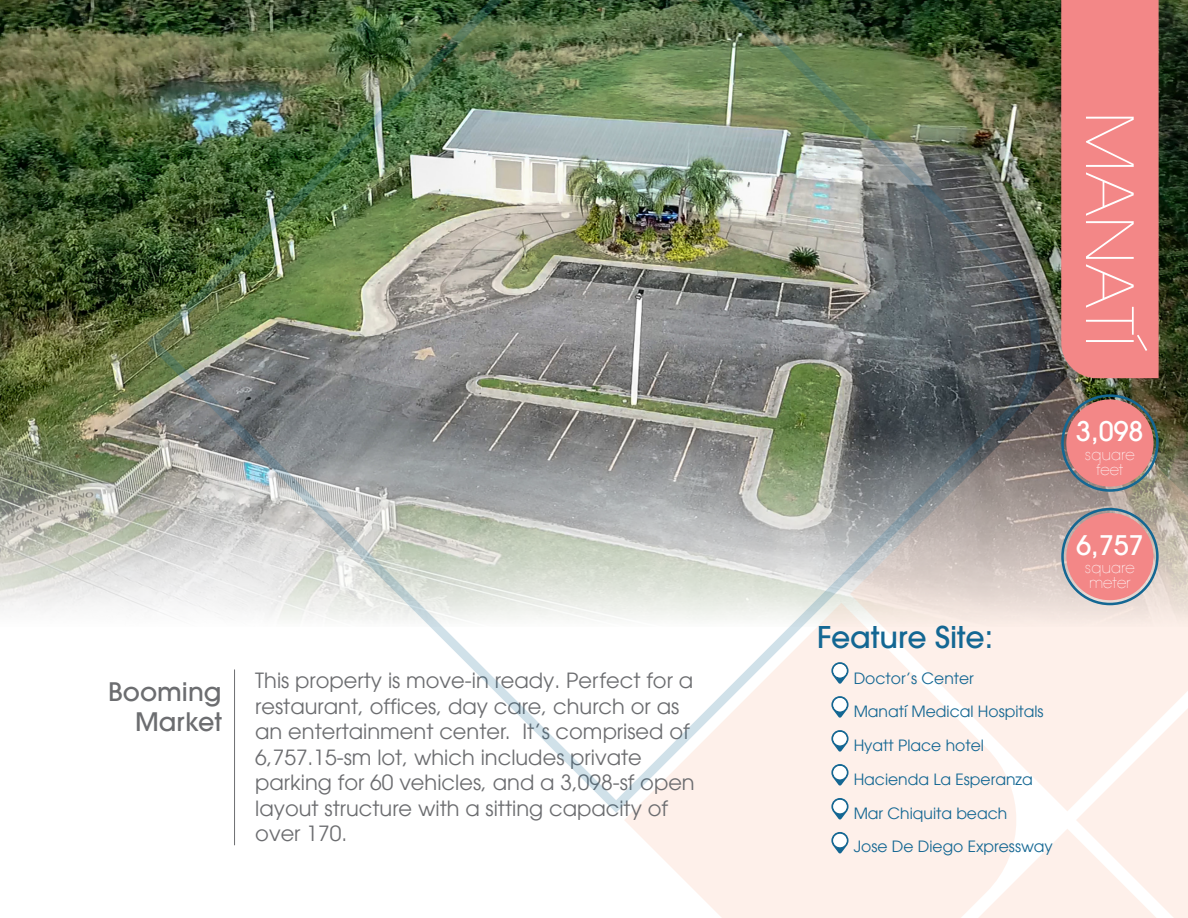
<style>
.page{position:relative;width:1188px;height:918px;background:#fff}
.page>*{position:absolute;margin:0;border:0;box-sizing:border-box;transform-origin:0 0}
.t1{font:200 64.5px "Avant Garde LT";color:#fff}
.t2{font:500 30px "Avant Garde LT";color:#146793}
.t3{font:500 27px "Avant Garde LT";color:#fff}
.t4{font:500 25.5px/30.6px "Avant Garde LT";color:#6c6d70;text-align:right}
.t5{font:21px/25.5px "Avant Garde LT";color:#6c6d70}
.t6{font:15.6px/33.8px "Avant Garde LT";color:#146793}
.t7{font:200 15px/15px "Avant Garde LT";color:#fff;text-align:center}
</style>
<div class="page">
<img style="left:0;top:0;width:1188px;height:419px">
<svg style="left:0;top:419px;width:147px;height:192px;background:#b2b5a5"></svg>
<svg style="left:624px;top:813px;width:207px;height:105px;fill:#fef0ea"></svg>
<img style="left:1040px;top:377px;width:148px;height:131px">
<hr style="left:234px;top:670px;width:1px;height:175px;background:#6c6d70">
<img style="left:147px;top:0;width:893px;height:813px">
<div style="left:1061px;top:0;width:98px;height:378px;background:#f38787"></div>
<img style="left:1061px;top:394px;width:98px;height:98px">
<svg style="left:831px;top:508px;width:357px;height:410px;background:#f1e2dd"></svg>
<p class="t4" style="left:108px;top:676px;width:115px">Booming<br>Market</p>
<p class="t5" style="left:255px;top:668px;width:441px">This property is move-in ready. Perfect for a restaurant, offices, day care, church or as an entertainment center. It’s comprised of 6,757.15-sm lot, which includes private parking for 60 vehicles, and a 3,098-sf open layout structure with a sitting capacity of over 170.</p>
<h1 class="t1" style="left:1147px;top:112px;width:237px;rotate:90deg">MANATÍ</h1>
<h2 class="t2" style="left:817px;top:619px;width:177px">Feature Site:</h2>
<p class="t6" style="left:854px;top:661px;width:201px">Doctor’s Center<br>Manatí Medical Hospitals<br>Hyatt Place hotel<br>Hacienda La Esperanza<br>Mar Chiquita beach<br>Jose De Diego Expressway</p>
<p class="t3" style="left:1076px;top:415px;width:69px">3,098</p>
<p class="t7" style="left:1085px;top:447px;width:51px">square feet</p>
<p class="t3" style="left:1076px;top:528px;width:69px">6,757</p>
<p class="t7" style="left:1085px;top:561px;width:51px;text-align:left">square meter</p>
</div>
